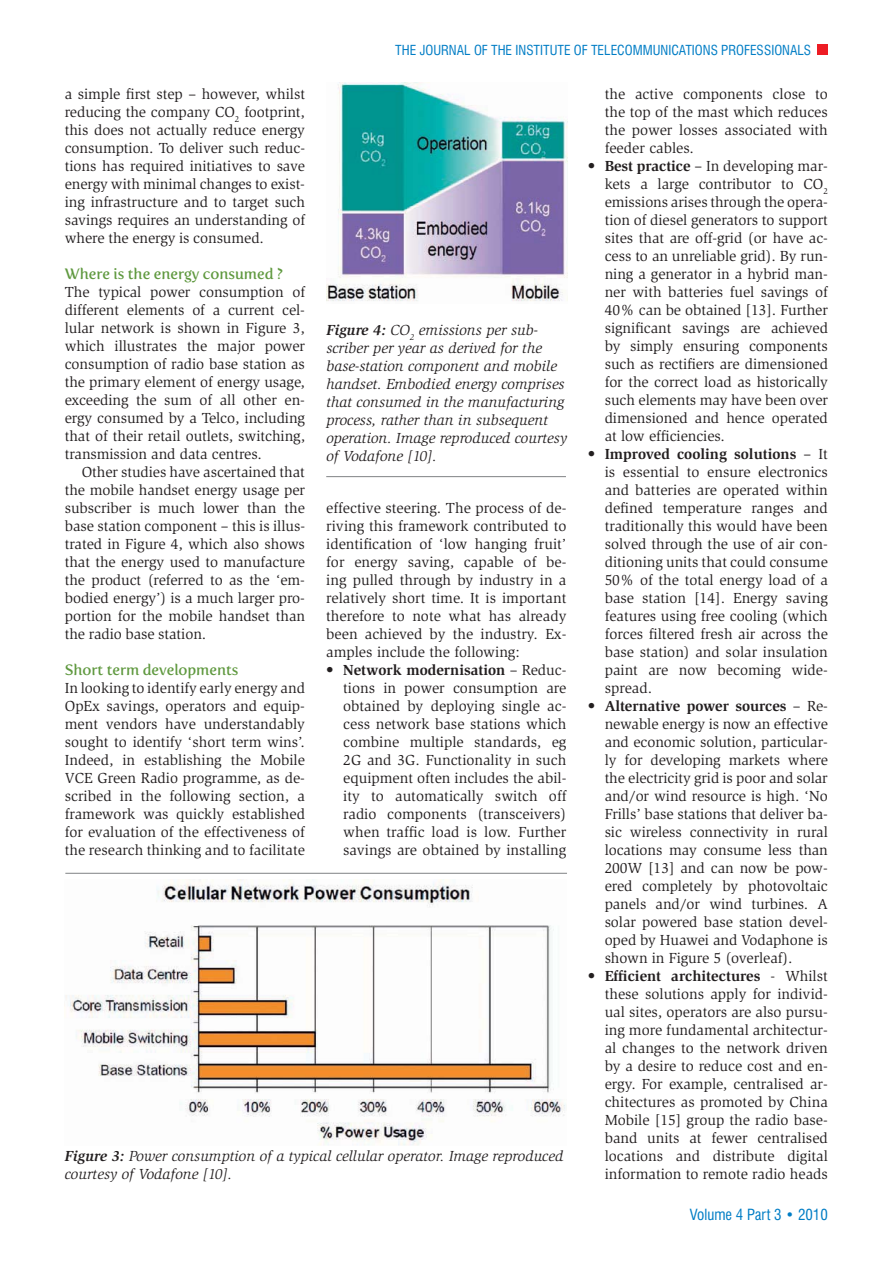
<style>
.page{position:relative;width:893px;height:1263px;background:#fff}
.page>*{position:absolute;margin:0;border:0;box-sizing:border-box;transform-origin:0 0}
.t1{font:15px/18px "Slimbach";letter-spacing:-.005em;color:#231f20;text-align:justify}
.t2{font:italic 15px/18px "Slimbach";color:#231f20}
.t3{font:15px "Fertigo Pro";letter-spacing:-.005em;color:#609940}
.t4{font:condensed 15px "Swiss 721 BT";color:#007dc5}
.t5{font:condensed 13.5px "Swiss 721 BT";color:#007dc5}
.s1{font-weight:700}
</style>
<div class="page">
<div style="left:817px;top:44px;width:11px;height:11px;background:#ed1c24"></div>
<img style="left:64px;top:880px;width:502px;height:265px">
<img style="left:326px;top:82px;width:241px;height:219px">
<hr style="left:326px;top:476px;width:240px;height:1px;background:#808285">
<hr style="left:65px;top:873px;width:502px;height:1px;background:#808285">
<p class="t5" style="left:395px;top:44px;width:417px">THE JOURNAL OF THE INSTITUTE OF TELECOMMUNICATIONS PROFESSIONALS</p>
<p class="t1" style="left:65px;top:86px;width:242px">a simple first step – however, whilst reducing the company CO<sub>2</sub> footprint, this does not actually reduce energy consumption. To deliver such reduc&shy;tions has required initiatives to save energy with minimal changes to exist&shy;ing infrastructure and to target such savings requires an understanding of where the energy is consumed.</p>
<p class="t3" style="left:65px;top:267px;width:220px">Where is the energy consumed ?</p>
<p class="t1" style="left:65px;top:284px;width:242px">The typical power consumption of different elements of a current cel&shy;lular network is shown in Figure 3, which illustrates the major power consumption of radio base station as the primary element of energy usage, exceeding the sum of all other en&shy;ergy consumed by a Telco, including that of their retail outlets, switching, transmission and data centres.</p>
<p class="t1" style="left:65px;top:464px;width:242px;text-indent:17px">Other studies have ascertained that the mobile handset energy usage per subscriber is much lower than the base station component – this is illus&shy;trated in Figure 4, which also shows that the energy used to manufacture the product (referred to as the ‘em&shy;bodied energy’) is a much larger pro&shy;portion for the mobile handset than the radio base station.</p>
<p class="t3" style="left:65px;top:663px;width:175px">Short term developments</p>
<p class="t1" style="left:65px;top:680px;width:242px">In looking to identify early energy and OpEx savings, operators and equip&shy;ment vendors have understandably sought to identify ‘short term wins’.<br>Indeed, in establishing the Mobile VCE Green Radio programme, as de&shy;scribed in the following section, a framework was quickly established for evaluation of the effectiveness of the research thinking and to facilitate</p>
<p class="t2" style="left:326px;top:322px;width:242px"><span class="s1">Figure 4:</span> CO<sub>2</sub> emissions per sub&shy;scriber per year as derived for the base-station component and mobile handset. Embodied energy comprises that consumed in the manufacturing process, rather than in subsequent operation. Image reproduced courtesy of Vodafone [10].</p>
<p class="t1" style="left:326px;top:500px;width:242px">effective steering. The process of de&shy;riving this framework contributed to identification of ‘low hanging fruit’ for energy saving, capable of be&shy;ing pulled through by industry in a relatively short time. It is important therefore to note what has already been achieved by the industry. Ex&shy;amples include the following:</p>
<p class="t1" style="left:343px;top:662px;width:225px"><span class="s1">Network modernisation</span> – Reduc&shy;tions in power consumption are obtained by deploying single ac&shy;cess network base stations which combine multiple standards, eg 2G and 3G. Functionality in such equipment often includes the abil&shy;ity to automatically switch off radio components (transceivers) when traffic load is low. Further savings are obtained by installing</p>
<p class="t2" style="left:65px;top:1148px;width:500px"><span class="s1">Figure 3:</span> Power consumption of a typical cellular operator. Image reproduced courtesy of Vodafone [10].</p>
<p class="t1" style="left:605px;top:86px;width:225px;text-align:left">the active components close to the top of the mast which reduces the power losses associated with feeder cables.<br><span class="s1">Best practice</span> – In developing mar&shy;kets a large contributor to CO<sub>2 </sub>emissions arises through the opera&shy;tion of diesel generators to support sites that are off-grid (or have ac&shy;cess to an unreliable grid). By run&shy;ning a generator in a hybrid man&shy;ner with batteries fuel savings of<br>40% can be obtained [13]. Further significant savings are achieved by simply ensuring components such as rectifiers are dimensioned for the correct load as historically such elements may have been over dimensioned and hence operated at low efficiencies.<br><span class="s1">Improved cooling solutions</span> – It is essential to ensure electronics and batteries are operated within defined temperature ranges and traditionally this would have been solved through the use of air con&shy;ditioning units that could consume<br>50% of the total energy load of a base station [14]. Energy saving features using free cooling (which forces filtered fresh air across the base station) and solar insulation paint are now becoming wide&shy;spread.<br><span class="s1">Alternative power sources</span> – Re&shy;newable energy is now an effective and economic solution, particular&shy;ly for developing markets where the electricity grid is poor and solar and/or wind resource is high. ‘No<br>Frills’ base stations that deliver ba&shy;sic wireless connectivity in rural locations may consume less than<br>200W [13] and can now be pow&shy;ered completely by photovoltaic panels and/or wind turbines. A solar powered base station devel&shy;oped by Huawei and Vodaphone is shown in Figure 5 (overleaf).<br><span class="s1">Efficient architectures</span> - Whilst these solutions apply for individ&shy;ual sites, operators are also pursu&shy;ing more fundamental architectur&shy;al changes to the network driven by a desire to reduce cost and en&shy;ergy. For example, centralised ar&shy;chitectures as promoted by China<br>Mobile [15] group the radio base&shy;band units at fewer centralised locations and distribute digital information to remote radio heads</p>
<p class="t4" style="left:690px;top:1209px;width:139px">Volume 4 Part 3 • 2010</p>
</div>
